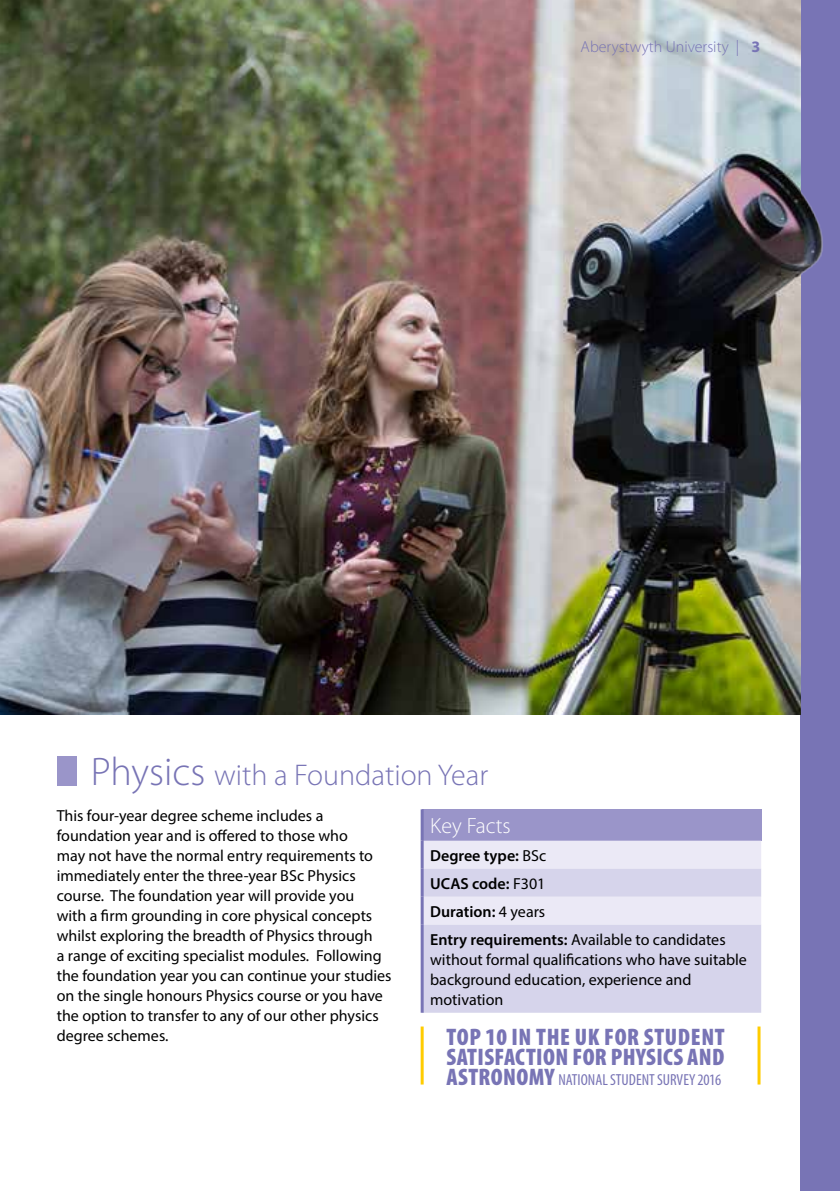
<style>
.page{position:relative;width:840px;height:1191px;background:#fff}
.page>*{position:absolute;margin:0;border:0;box-sizing:border-box;transform-origin:0 0}
.t1{font:300 30px "Myriad Pro";color:#7874b5}
.t2{font:900 condensed 24px/20px "Myriad Pro";letter-spacing:.015em;color:#7874b5}
.t3{font:300 22px "Myriad Pro";color:#fff}
.t4{font:16px/20px "Myriad Pro";color:#000}
.t5{font:600 16px/28px "Myriad Pro";color:#000}
.t6{font:condensed 16px "Myriad Pro";color:#7874b5}
.t7{font:300 16px "Myriad Pro";color:#7874b5}
.s1{font-weight:700}
.s2{font-size:40px}
.s3{font-weight:400}
.s4{font-weight:900;font-size:24px}
</style>
<div class="page">
<div style="left:799px;top:0;width:40px;height:1191px;background:#7874b5"></div>
<div style="left:57px;top:756px;width:20px;height:29px;background:#9a95c9"></div>
<img style="left:0;top:0;width:799px;height:714px">
<img style="left:760px;top:174px;width:63px;height:114px">
<div style="left:422px;top:809px;width:338px;height:31px;background:#9a95c9"></div>
<div style="left:423px;top:840px;width:337px;height:28px;background:#ebe9f6"></div>
<svg style="left:423px;top:868px;width:337px;height:144px;fill:#d6d4eb"></svg>
<hr style="left:420px;top:809px;width:3px;height:31px;background:#7874b5">
<hr style="left:420px;top:840px;width:3px;height:28px;background:#7874b5">
<hr style="left:420px;top:868px;width:3px;height:28px;background:#7874b5">
<hr style="left:420px;top:896px;width:3px;height:28px;background:#7874b5">
<hr style="left:420px;top:924px;width:3px;height:88px;background:#7874b5">
<hr style="left:420px;top:1026px;width:3px;height:58px;background:#fc0">
<hr style="left:757px;top:1026px;width:3px;height:58px;background:#fc0">
<p class="t7" style="left:580px;top:37px;width:181px">Aberystwyth University | <span class="s1">3</span></p>
<h1 class="t1" style="left:91px;top:757px;width:399px"><span class="s2">Physics</span> with a Foundation Year</h1>
<h3 class="t3" style="left:430px;top:812px;width:82px">Key Facts</h3>
<p class="t5" style="left:430px;top:841px;width:297px">Degree type: <span class="s3">BSc<br></span>UCAS code: <span class="s3">F301<br></span>Duration: <span class="s3">4 years<br></span>Entry requirements: <span class="s3">Available to candidates</span></p>
<p class="t4" style="left:430px;top:949px;width:318px">without formal qualifications who have suitable background education, experience and motivation</p>
<h2 class="t2" style="left:446px;top:1025px;width:279px">TOP 10 IN THE UK FOR STUDENT<br>SATISFACTION FOR PHYSICS AND</h2>
<p class="t6" style="left:446px;top:1069px;width:276px"><span class="s4">ASTRONOMY</span> NATIONAL STUDENT SURVEY 2016</p>
<p class="t4" style="left:57px;top:805px;width:336px">This four-year degree scheme includes a foundation year and is offered to those who<br>may not have the normal entry requirements to immediately enter the three-year BSc Physics course. The foundation year will provide you<br>with a firm grounding in core physical concepts whilst exploring the breadth of Physics through<br>a range of exciting specialist modules. Following the foundation year you can continue your studies on the single honours Physics course or you have the option to transfer to any of our other physics degree schemes.</p>
</div>
